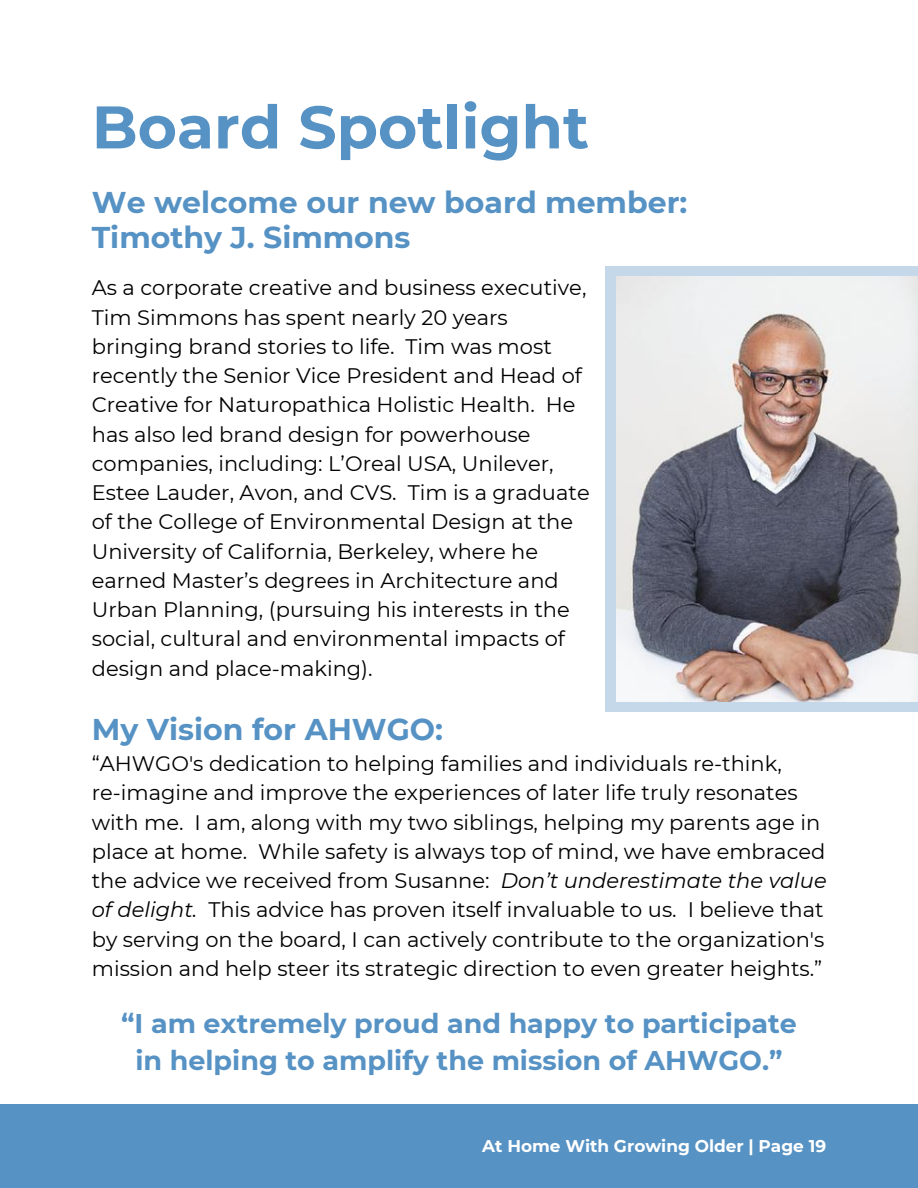
<style>
.page{position:relative;width:918px;height:1188px;background:#fff}
.page>*{position:absolute;margin:0;border:0;box-sizing:border-box;transform-origin:0 0}
.t1{font:700 60px "Montserrat";color:#5692c4}
.t2{font:700 30px/34.8px "Montserrat";color:#5692c4}
.t3{font:700 27px/37.2px "Montserrat";color:#5692c4;text-align:center}
.t4{font:21px/29.2px "Montserrat";color:#000}
.t5{font:700 16.95px "Montserrat";color:#fff}
.s1{font-style:italic}
</style>
<div class="page">
<div style="left:0;top:1104px;width:918px;height:84px;background:#5692c4"></div>
<div style="left:605px;top:266px;width:313px;height:445px;background:linear-gradient(to right,#c4d8ea,#c4d8ea)"></div>
<img style="left:617px;top:276px;width:301px;height:425px">
<h1 class="t1" style="left:92px;top:90px;width:499px">Board Spotlight</h1>
<h2 class="t2" style="left:92px;top:185px;width:597px">We welcome our new board member:<br>Timothy J. Simmons</h2>
<p class="t4" style="left:92px;top:273px;width:499px">As a corporate creative and business executive, Tim Simmons has spent nearly 20 years bringing brand stories to life. Tim was most recently the Senior Vice President and Head of Creative for Naturopathica Holistic Health. He has also led brand design for powerhouse companies, including: L’Oreal USA, Unilever, Estee Lauder, Avon, and CVS. Tim is a graduate of the College of Environmental Design at the University of California, Berkeley, where he earned Master’s degrees in Architecture and Urban Planning, (pursuing his interests in the social, cultural and environmental impacts of design and place-making).</p>
<h2 class="t2" style="left:92px;top:712px;width:353px">My Vision for AHWGO:</h2>
<p class="t4" style="left:92px;top:749px;width:736px">“AHWGO's dedication to helping families and individuals re-think, re-imagine and improve the experiences of later life truly resonates with me. I am, along with my two siblings, helping my parents age in place at home. While safety is always top of mind, we have embraced the advice we received from Susanne: <span class="s1">Don’t underestimate the value of delight.</span> This advice has proven itself invaluable to us. I believe that by serving on the board, I can actively contribute to the organization's mission and help steer its strategic direction to even greater heights.”</p>
<p class="t3" style="left:121px;top:1004px;width:677px">“I am extremely proud and happy to participate in helping to amplify the mission of AHWGO.”</p>
<p class="t5" style="left:482px;top:1136px;width:345px">At Home With Growing Older | Page 19</p>
</div>
